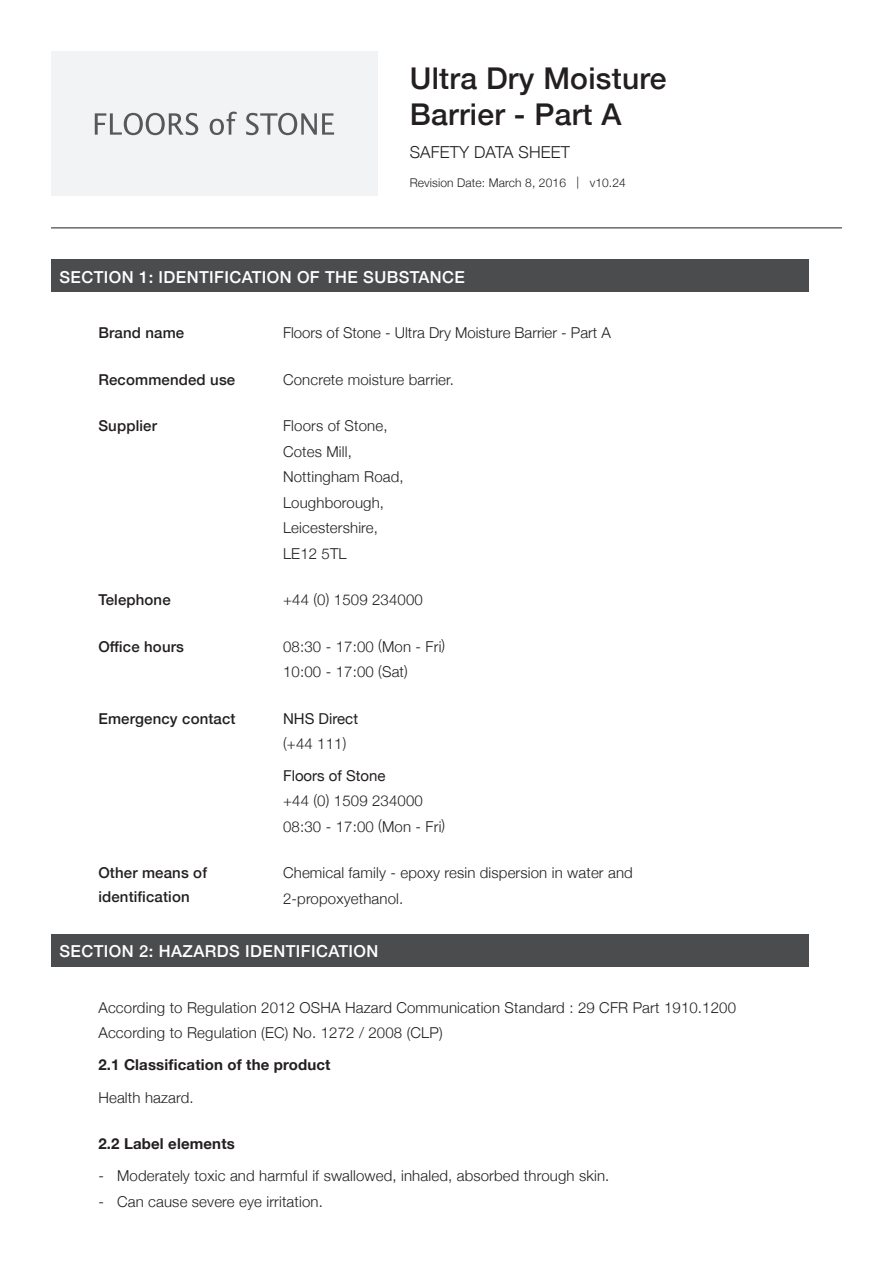
<style>
.page{position:relative;width:893px;height:1263px;background:#fff}
.page>*{position:absolute;margin:0;border:0;box-sizing:border-box;transform-origin:0 0}
.t1{font:500 30px/36px "Helvetica Neue";letter-spacing:.01em;color:#231f20}
.t2{font:500 16.5px "Helvetica Neue";letter-spacing:.025em;color:#fff}
.t3{font:300 16.5px "Helvetica Neue";letter-spacing:.01em;color:#231f20}
.Body{font:300 15px/25.5px "Helvetica Neue";letter-spacing:.01em;color:#231f20}
.Body_Bold{font:500 15px/24px "Helvetica Neue";letter-spacing:.01em;color:#231f20}
.Sub_Header{font:700 15px "Helvetica Neue";letter-spacing:.01em;color:#231f20}
.t4{font:15px "Helvetica Neue";color:#231f20}
.t5{font:300 12px "Helvetica Neue";letter-spacing:.01em;color:#231f20}
</style>
<div class="page">
<div style="left:51px;top:51px;width:327px;height:145px;background:#f2f3f4"></div>
<svg style="left:95px;top:113px;width:103px;height:22px"></svg>
<svg style="left:210px;top:112px;width:27px;height:23px"></svg>
<svg style="left:246px;top:113px;width:88px;height:22px"></svg>
<hr style="left:51px;top:228px;width:791px;height:1px;background:#231f20">
<div style="left:51px;top:260px;width:757px;height:32px;background:#4b4c4d"></div>
<div style="left:51px;top:934px;width:757px;height:32px;background:#4b4c4d"></div>
<p class="t1" style="left:410px;top:58px;width:258px">Ultra Dry Moisture<br>Barrier - Part A</p>
<p class="t3" style="left:410px;top:139px;width:162px">SAFETY DATA SHEET</p>
<p class="t5" style="left:410px;top:173px;width:218px">Revision Date: March 8, 2016 | v10.24</p>
<p class="t2" style="left:60px;top:263px;width:407px">SECTION 1: IDENTIFICATION OF THE SUBSTANCE</p>
<p class="Body_Bold" style="left:98px;top:320px;width:87px">Brand name</p>
<p class="Body" style="left:283px;top:319px;width:329px">Floors of Stone - Ultra Dry Moisture Barrier - Part A</p>
<p class="Body_Bold" style="left:98px;top:366px;width:138px">Recommended use</p>
<p class="Body_Bold" style="left:98px;top:413px;width:60px">Supplier</p>
<p class="Body" style="left:283px;top:365px;width:172px">Concrete moisture barrier.</p>
<p class="Body" style="left:283px;top:412px;width:106px">Floors of Stone,</p>
<p class="Body" style="left:283px;top:437px;width:70px">Cotes Mill,</p>
<p class="Body" style="left:283px;top:463px;width:122px">Nottingham Road,</p>
<p class="Body" style="left:283px;top:488px;width:103px">Loughborough,<br>Leicestershire,</p>
<p class="Body" style="left:283px;top:539px;width:65px">LE12 5TL</p>
<p class="Body_Bold" style="left:98px;top:587px;width:74px">Telephone</p>
<p class="Body" style="left:283px;top:586px;width:141px">+44 (0) 1509 234000</p>
<p class="Body_Bold" style="left:98px;top:633px;width:87px">Office hours</p>
<p class="Body" style="left:283px;top:633px;width:164px">08:30 - 17:00 (Mon - Fri)</p>
<p class="Body" style="left:283px;top:658px;width:126px">10:00 - 17:00 (Sat)</p>
<p class="Body_Bold" style="left:98px;top:705px;width:139px">Emergency contact</p>
<p class="t4" style="left:283px;top:708px;width:76px">NHS Direct</p>
<p class="Body" style="left:283px;top:730px;width:65px">(+44 111)</p>
<p class="t4" style="left:283px;top:765px;width:104px">Floors of Stone</p>
<p class="Body" style="left:283px;top:787px;width:141px">+44 (0) 1509 234000</p>
<p class="Body" style="left:283px;top:812px;width:164px">08:30 - 17:00 (Mon - Fri)</p>
<p class="Body_Bold" style="left:98px;top:860px;width:110px">Other means of identification</p>
<p class="Body" style="left:283px;top:859px;width:351px">Chemical family - epoxy resin dispersion in water and<br>2-propoxyethanol.</p>
<p class="t2" style="left:60px;top:938px;width:320px">SECTION 2: HAZARDS IDENTIFICATION</p>
<p class="Body" style="left:98px;top:993px;width:639px">According to Regulation 2012 OSHA Hazard Communication Standard : 29 CFR Part 1910.1200</p>
<p class="Body" style="left:98px;top:1019px;width:346px">According to Regulation (EC) No. 1272 / 2008 (CLP)</p>
<p class="Sub_Header" style="left:98px;top:1053px;width:234px">2.1 Classification of the product</p>
<p class="Body" style="left:98px;top:1083px;width:97px">Health hazard.</p>
<p class="Sub_Header" style="left:98px;top:1132px;width:138px">2.2 Label elements</p>
<p class="Body" style="left:98px;top:1162px;width:512px">- Moderately toxic and harmful if swallowed, inhaled, absorbed through skin.</p>
<p class="Body" style="left:98px;top:1187px;width:226px">- Can cause severe eye irritation.</p>
</div>
